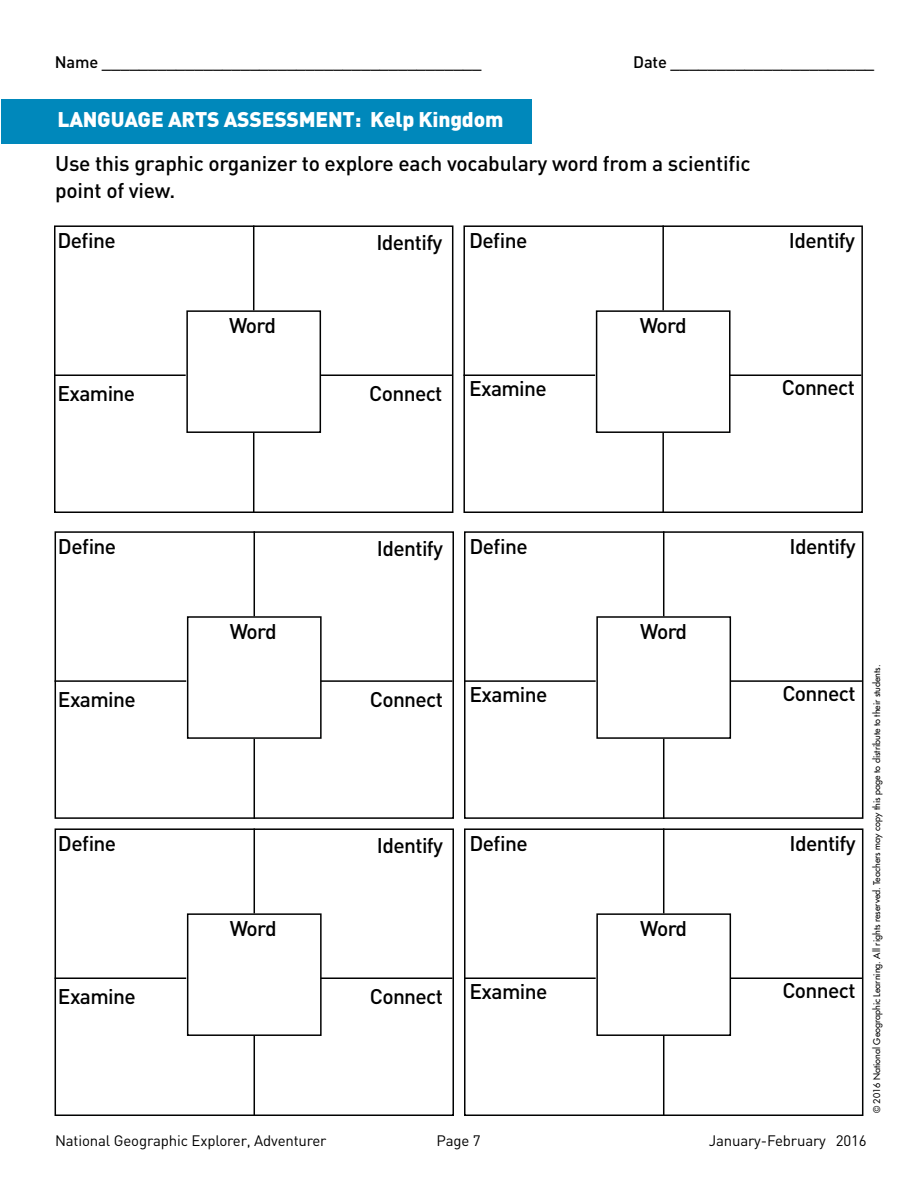
<style>
.page{position:relative;width:918px;height:1188px;background:#fff}
.page>*{position:absolute;margin:0;border:0;box-sizing:border-box;transform-origin:0 0}
.t1{font:500 21px "DIN";letter-spacing:-.03em;color:#000}
.t2{font:500 21px/27px "DIN";letter-spacing:-.01em;color:#000}
.t3{font:900 21px "DIN";letter-spacing:-.01em;color:#fff}
.t4{font:500 16.5px "DIN";letter-spacing:-.01em;color:#000}
.t5{font:15px "DIN";letter-spacing:-.01em;color:#000}
.t6{font:500 9px "Futura Std";color:#000}
</style>
<div class="page">
<div style="left:1px;top:99px;width:531px;height:44px;background:#08b"></div>
<div style="left:54px;top:225px;width:399px;height:288px;border:2px solid #000101"></div>
<div style="left:186px;top:310px;width:135px;height:123px;border:2px solid #000101"></div>
<hr style="left:54px;top:374px;width:132px;height:2px;background:#000101">
<hr style="left:253px;top:225px;width:1px;height:85px;background:#000101">
<hr style="left:253px;top:433px;width:1px;height:80px;background:#000101">
<hr style="left:320px;top:374px;width:132px;height:2px;background:#000101">
<div style="left:463px;top:225px;width:400px;height:288px;border:2px solid #000101"></div>
<div style="left:596px;top:310px;width:135px;height:123px;border:2px solid #000101"></div>
<hr style="left:463px;top:374px;width:132px;height:2px;background:#000101">
<hr style="left:662px;top:225px;width:2px;height:85px;background:#000101">
<hr style="left:662px;top:433px;width:2px;height:80px;background:#000101">
<hr style="left:730px;top:374px;width:131px;height:2px;background:#000101">
<div style="left:55px;top:531px;width:399px;height:288px;border:2px solid #000101"></div>
<div style="left:187px;top:616px;width:135px;height:123px;border:2px solid #000101"></div>
<hr style="left:55px;top:680px;width:131px;height:2px;background:#000101">
<hr style="left:254px;top:531px;width:1px;height:85px;background:#000101">
<hr style="left:254px;top:739px;width:1px;height:80px;background:#000101">
<hr style="left:321px;top:680px;width:131px;height:2px;background:#000101">
<div style="left:464px;top:531px;width:399px;height:288px;border:2px solid #000101"></div>
<div style="left:596px;top:616px;width:135px;height:123px;border:2px solid #000101"></div>
<hr style="left:464px;top:680px;width:132px;height:2px;background:#000101">
<hr style="left:663px;top:531px;width:1px;height:85px;background:#000101">
<hr style="left:663px;top:739px;width:1px;height:80px;background:#000101">
<hr style="left:730px;top:680px;width:132px;height:2px;background:#000101">
<div style="left:55px;top:828px;width:399px;height:288px;border:2px solid #000101"></div>
<div style="left:187px;top:913px;width:135px;height:123px;border:2px solid #000101"></div>
<hr style="left:55px;top:977px;width:131px;height:2px;background:#000101">
<hr style="left:254px;top:828px;width:1px;height:85px;background:#000101">
<hr style="left:254px;top:1036px;width:1px;height:80px;background:#000101">
<hr style="left:321px;top:977px;width:131px;height:2px;background:#000101">
<div style="left:464px;top:828px;width:399px;height:288px;border:2px solid #000101"></div>
<div style="left:596px;top:913px;width:135px;height:123px;border:2px solid #000101"></div>
<hr style="left:464px;top:977px;width:132px;height:2px;background:#000101">
<hr style="left:663px;top:828px;width:1px;height:85px;background:#000101">
<hr style="left:663px;top:1036px;width:1px;height:80px;background:#000101">
<hr style="left:730px;top:977px;width:132px;height:2px;background:#000101">
<p class="t4" style="left:55px;top:51px;width:428px">Name _________________________________________</p>
<p class="t4" style="left:633px;top:51px;width:243px">Date ______________________</p>
<p class="t3" style="left:57px;top:105px;width:447px">LANGUAGE ARTS ASSESSMENT: KELP KINGDOM</p>
<p class="t2" style="left:55px;top:149px;width:697px">Use this graphic organizer to explore each vocabulary word from a scientific point of view.</p>
<p class="t1" style="left:57px;top:227px;width:60px">Define</p>
<p class="t1" style="left:376px;top:229px;width:68px">Identify</p>
<p class="t1" style="left:229px;top:312px;width:48px">Word</p>
<p class="t1" style="left:469px;top:227px;width:60px">Define</p>
<p class="t1" style="left:640px;top:312px;width:48px">Word</p>
<p class="t1" style="left:789px;top:227px;width:68px">Identify</p>
<p class="t1" style="left:57px;top:380px;width:79px">Examine</p>
<p class="t1" style="left:369px;top:380px;width:75px">Connect</p>
<p class="t1" style="left:469px;top:375px;width:79px">Examine</p>
<p class="t1" style="left:782px;top:374px;width:75px">Connect</p>
<p class="t1" style="left:58px;top:533px;width:60px">Define</p>
<p class="t1" style="left:377px;top:535px;width:68px">Identify</p>
<p class="t1" style="left:470px;top:533px;width:60px">Define</p>
<p class="t1" style="left:790px;top:533px;width:68px">Identify</p>
<p class="t1" style="left:230px;top:618px;width:48px">Word</p>
<p class="t1" style="left:640px;top:618px;width:48px">Word</p>
<p class="t1" style="left:58px;top:686px;width:79px">Examine</p>
<p class="t1" style="left:370px;top:686px;width:75px">Connect</p>
<p class="t1" style="left:58px;top:830px;width:60px">Define</p>
<p class="t1" style="left:377px;top:832px;width:68px">Identify</p>
<p class="t1" style="left:230px;top:915px;width:48px">Word</p>
<p class="t1" style="left:58px;top:983px;width:79px">Examine</p>
<p class="t1" style="left:370px;top:983px;width:75px">Connect</p>
<p class="t1" style="left:470px;top:681px;width:79px">Examine</p>
<p class="t1" style="left:782px;top:680px;width:75px">Connect</p>
<p class="t1" style="left:470px;top:830px;width:60px">Define</p>
<p class="t1" style="left:640px;top:915px;width:48px">Word</p>
<p class="t1" style="left:790px;top:830px;width:68px">Identify</p>
<p class="t1" style="left:470px;top:978px;width:79px">Examine</p>
<p class="t1" style="left:782px;top:977px;width:75px">Connect</p>
<p class="t6" style="left:871px;top:1113px;width:450px;rotate:-90deg">© 2016 National Geographic Learning. All rights reserved. Teachers may copy this page to distribute to their students.</p>
<p class="t5" style="left:55px;top:1132px;width:273px">National Geographic Explorer, Adventurer</p>
<p class="t5" style="left:437px;top:1132px;width:46px">Page 7</p>
<p class="t5" style="left:709px;top:1132px;width:159px">January-February 2016</p>
</div>
